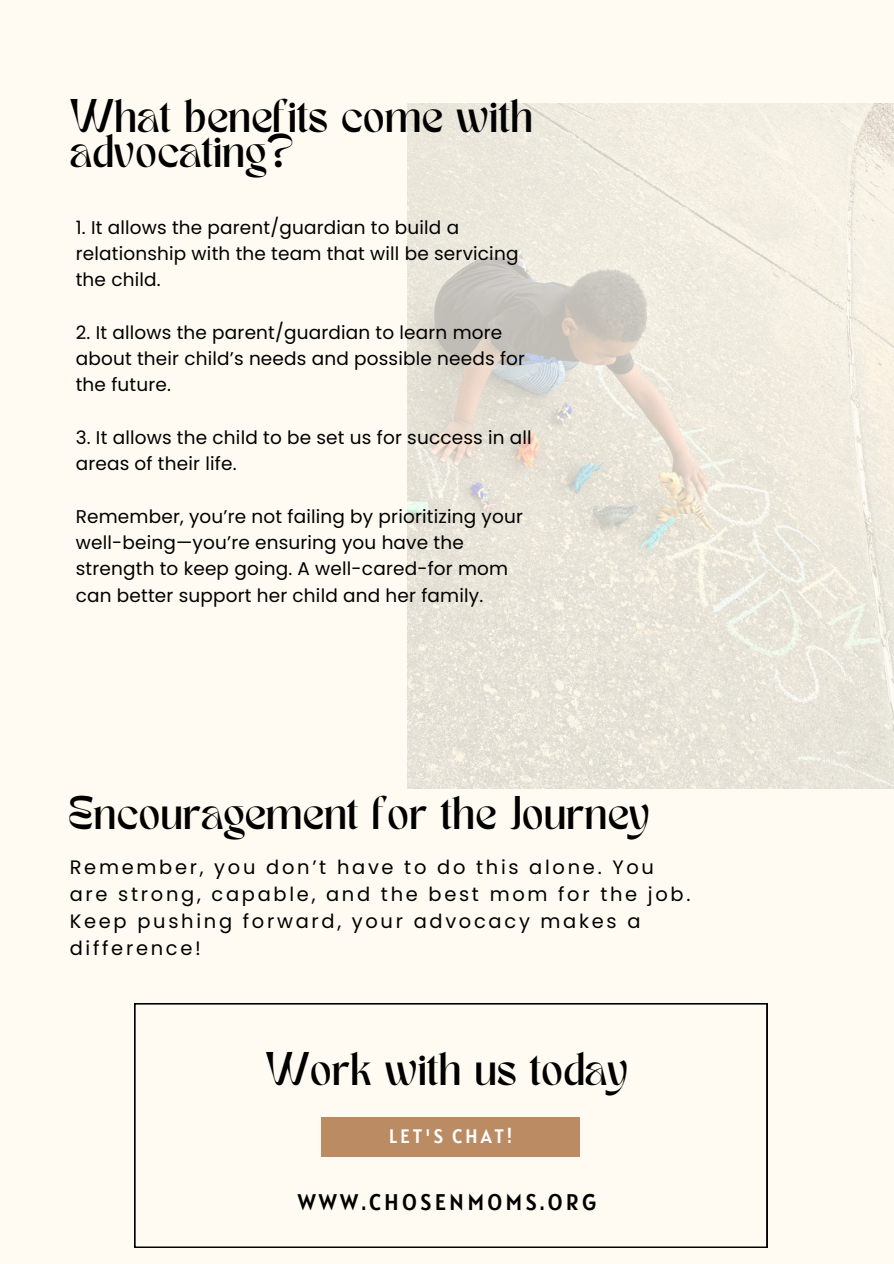
<style>
.page{position:relative;width:894px;height:1264px;background:#fff}
.page>*{position:absolute;margin:0;border:0;box-sizing:border-box;transform-origin:0 0}
.t1{font:33px/35px "TANMERINGUE";color:#000}
.t2{font:22.5px "Alatsi";letter-spacing:.14em;color:#000}
.t3{font:19.35px/27px "Poppins";letter-spacing:.14em;color:#000}
.t4{font:19.35px "Alatsi";letter-spacing:.14em;color:#fff}
.t5{font:18.45px/26.2px "Poppins";letter-spacing:.01em;color:#000}
</style>
<div class="page">
<div style="left:0;top:0;width:893px;height:1263px;background:#fffbf2"></div>
<svg style="left:134px;top:1003px;width:633px;height:244px"></svg>
<div style="left:321px;top:1117px;width:258px;height:39px;background:#bb8b64"></div>
<img style="left:407px;top:103px;width:486px;height:686px">
<h1 class="t1" style="left:70px;top:104px;width:464px">What benefits come with advocating?</h1>
<p class="t5" style="left:76px;top:214px;width:444px">1. It allows the parent/guardian to build a relationship with the team that will be servicing the child.</p>
<p class="t5" style="left:76px;top:319px;width:450px">2. It allows the parent/guardian to learn more about their child’s needs and possible needs for the future.</p>
<p class="t5" style="left:76px;top:424px;width:457px">3. It allows the child to be set us for success in all areas of their life.</p>
<p class="t5" style="left:76px;top:503px;width:448px">Remember, you’re not failing by prioritizing your well-being—you’re ensuring you have the strength to keep going. A well-cared-for mom can better support her child and her family.</p>
<p class="t1" style="left:68px;top:800px;width:583px">Encouragement for the Journey</p>
<h1 class="t3" style="left:70px;top:853px;width:622px">Remember, you don’t have to do this alone. You are strong, capable, and the best mom for the job.<br>Keep pushing forward, your advocacy makes a difference!</h1>
<p class="t1" style="left:265px;top:1056px;width:364px">Work with us today</p>
<h3 class="t4" style="left:389px;top:1123px;width:125px">LET'S CHAT!</h3>
<h1 class="t2" style="left:297px;top:1187px;width:300px">WWW.CHOSENMOMS.ORG</h1>
</div>
